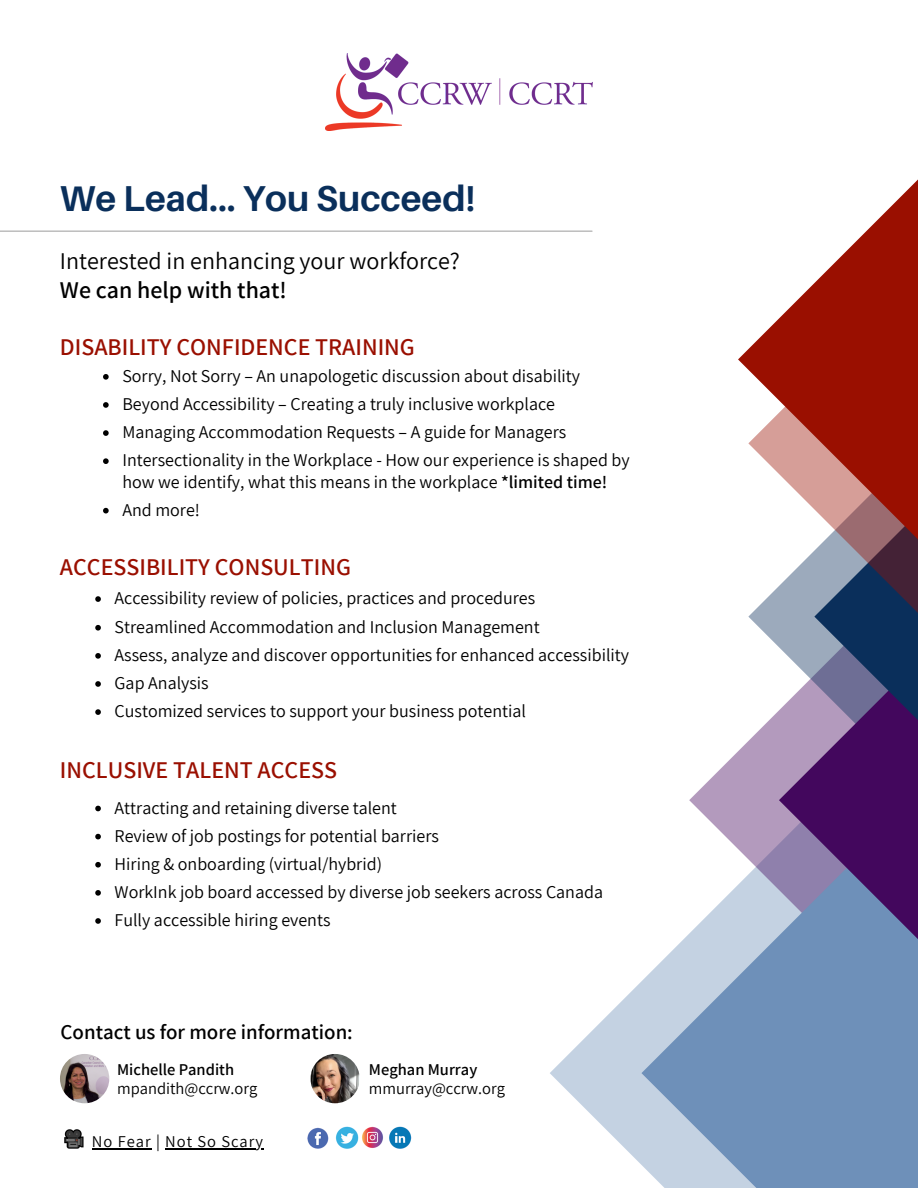
<style>
.page{position:relative;width:918px;height:1188px;background:#fff}
.page>*{position:absolute;margin:0;border:0;box-sizing:border-box;transform-origin:0 0}
.t1{font:700 36px "Aileron";color:#0a2f5b}
.t2{font:600 24px "Assistant";color:#9a0f00}
.t3{font:24px "Assistant";color:#000}
.t4{font:600 24px "Assistant";color:#000}
.t5{font:600 21px "Assistant";color:#000}
.t6{font:18px/21.3px "Assistant";color:#000}
.t7{font:16.5px "Assistant";color:#000}
.t8{font:600 16.5px "Assistant";color:#000}
.t9{font:16.5px "Assistant";letter-spacing:.06em;color:#000}
.s1{font-weight:600}
</style>
<div class="page">
<img style="left:326px;top:53px;width:266px;height:78px">
<svg style="left:550px;top:982px;width:91px;height:182px"></svg>
<svg style="left:641px;top:718px;width:277px;height:470px"></svg>
<svg style="left:779px;top:627px;width:139px;height:431px;background:#7272a4"></svg>
<svg style="left:814px;top:627px;width:104px;height:173px;background:#4c3874"></svg>
<svg style="left:748px;top:543px;width:170px;height:84px"></svg>
<svg style="left:738px;top:179px;width:180px;height:364px"></svg>
<hr style="left:0;top:231px;width:592px;height:1px;background:#a6a6a6">
<svg style="left:103px;top:374px;width:6px;height:6px"></svg>
<svg style="left:95px;top:596px;width:6px;height:6px"></svg>
<svg style="left:95px;top:806px;width:6px;height:5px"></svg>
<svg style="left:103px;top:402px;width:6px;height:6px"></svg>
<svg style="left:103px;top:430px;width:6px;height:6px"></svg>
<svg style="left:103px;top:458px;width:6px;height:6px"></svg>
<svg style="left:103px;top:508px;width:6px;height:5px"></svg>
<svg style="left:95px;top:625px;width:6px;height:6px"></svg>
<svg style="left:95px;top:653px;width:6px;height:6px"></svg>
<svg style="left:95px;top:681px;width:6px;height:6px"></svg>
<svg style="left:95px;top:709px;width:6px;height:6px"></svg>
<svg style="left:95px;top:834px;width:6px;height:5px"></svg>
<img style="left:60px;top:1054px;width:49px;height:49px;border-radius:50%">
<svg style="left:95px;top:862px;width:6px;height:6px"></svg>
<svg style="left:95px;top:890px;width:6px;height:6px"></svg>
<svg style="left:95px;top:918px;width:6px;height:6px"></svg>
<img style="left:310px;top:1054px;width:50px;height:49px;border-radius:50%">
<img style="left:307px;top:1127px;width:22px;height:22px">
<img style="left:362px;top:1126px;width:21px;height:22px">
<img style="left:336px;top:1127px;width:23px;height:22px">
<img style="left:389px;top:1126px;width:23px;height:23px">
<img style="left:64px;top:1129px;width:20px;height:20px">
<hr style="left:92px;top:1148px;width:60px;height:1px;background:#000">
<hr style="left:165px;top:1148px;width:99px;height:1px;background:#000">
<p class="t1" style="left:60px;top:176px;width:417px">We Lead... You Succeed!</p>
<p class="t3" style="left:60px;top:245px;width:402px">Interested in enhancing your workforce?</p>
<p class="t4" style="left:60px;top:273px;width:228px">We can help with that!</p>
<p class="t2" style="left:60px;top:331px;width:356px">DISABILITY CONFIDENCE TRAINING</p>
<p class="t6" style="left:122px;top:365px;width:459px">Sorry, Not Sorry – An unapologetic discussion about disability</p>
<p class="t6" style="left:122px;top:393px;width:434px">Beyond Accessibility – Creating a truly inclusive workplace</p>
<p class="t6" style="left:122px;top:421px;width:445px">Managing Accommodation Requests – A guide for Managers</p>
<p class="t6" style="left:122px;top:449px;width:509px">Intersectionality in the Workplace - How our experience is shaped by how we identify, what this means in the workplace <span class="s1">*limited time!</span></p>
<p class="t6" style="left:122px;top:498px;width:79px">And more!</p>
<p class="t2" style="left:60px;top:550px;width:293px">ACCESSIBILITY CONSULTING</p>
<p class="t6" style="left:115px;top:587px;width:422px">Accessibility review of policies, practices and procedures</p>
<p class="t6" style="left:115px;top:616px;width:427px">Streamlined Accommodation and Inclusion Management</p>
<p class="t6" style="left:115px;top:644px;width:516px">Assess, analyze and discover opportunities for enhanced accessibility</p>
<p class="t6" style="left:115px;top:672px;width:96px">Gap Analysis</p>
<p class="t6" style="left:115px;top:700px;width:413px">Customized services to support your business potential</p>
<p class="t2" style="left:60px;top:753px;width:279px">INCLUSIVE TALENT ACCESS</p>
<p class="t6" style="left:115px;top:796px;width:284px">Attracting and retaining diverse talent</p>
<p class="t6" style="left:115px;top:824px;width:326px">Review of job postings for potential barriers</p>
<p class="t6" style="left:115px;top:853px;width:269px">Hiring &amp; onboarding (virtual/hybrid)</p>
<p class="t6" style="left:115px;top:881px;width:490px">WorkInk job board accessed by diverse job seekers across Canada</p>
<p class="t6" style="left:115px;top:909px;width:217px">Fully accessible hiring events</p>
<p class="t5" style="left:61px;top:1018px;width:294px">Contact us for more information:</p>
<p class="t8" style="left:117px;top:1058px;width:118px">Michelle Pandith</p>
<p class="t7" style="left:117px;top:1078px;width:142px">mpandith@ccrw.org</p>
<p class="t9" style="left:92px;top:1130px;width:173px">No Fear | Not So Scary</p>
<p class="t8" style="left:369px;top:1058px;width:110px">Meghan Murray</p>
<p class="t7" style="left:369px;top:1078px;width:138px">mmurray@ccrw.org</p>
</div>
